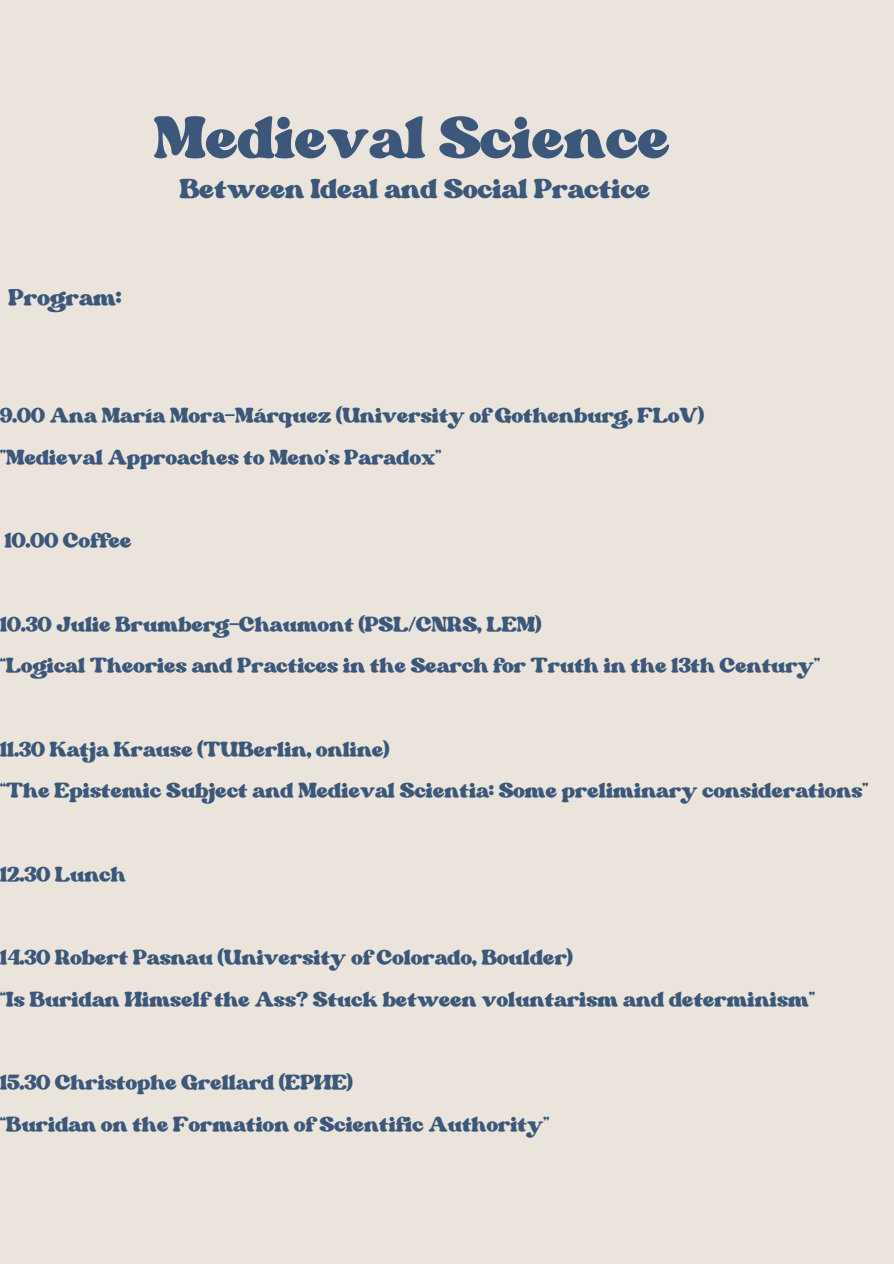
<style>
.page{position:relative;width:894px;height:1264px;background:#fff}
.page>*{position:absolute;margin:0;border:0;box-sizing:border-box;transform-origin:0 0}
.t1{font:84px "Margin";color:#3c5779}
.t2{font:38.85px "Margin";color:#3c5779}
.t3{font:33px "Margin";color:#3c5779}
.t4{font:30px "Margin";color:#3c5779}
</style>
<div class="page">
<div style="left:0;top:0;width:893px;height:1263px;background:#eae4dc"></div>
<p class="t1" style="left:154px;top:98px;width:517px">Medieval Science</p>
<p class="t3" style="left:9px;top:281px;width:114px">Program:</p>
<p class="t2" style="left:180px;top:170px;width:472px">Between Ideal and Social Practice</p>
<p class="t4" style="left:0;top:401px;width:705px">9.00 Ana María Mora-Márquez (University of Gothenburg, FLoV)</p>
<p class="t4" style="left:0;top:443px;width:443px">”Medieval Approaches to Meno’s Paradox”</p>
<p class="t4" style="left:5px;top:526px;width:128px">10.00 Coffee</p>
<p class="t4" style="left:0;top:610px;width:542px">10.30 Julie Brumberg-Chaumont (PSL/CNRS, LEM)</p>
<p class="t4" style="left:0;top:651px;width:821px">“Logical Theories and Practices in the Search for Truth in the 13th Century”</p>
<p class="t4" style="left:0;top:735px;width:391px">11.30 Katja Krause (TUBerlin, online)</p>
<p class="t4" style="left:0;top:776px;width:869px">“The Epistemic Subject and Medieval Scientia: Some preliminary considerations”</p>
<p class="t4" style="left:0;top:860px;width:127px">12.30 Lunch</p>
<p class="t4" style="left:0;top:943px;width:574px">14.30 Robert Pasnau (University of Colorado, Boulder)</p>
<p class="t4" style="left:0;top:984px;width:816px">“Is Buridan Himself the Ass? Stuck between voluntarism and determinism”</p>
<p class="t4" style="left:0;top:1068px;width:354px">15.30 Christophe Grellard (EPHE)</p>
<p class="t4" style="left:0;top:1109px;width:551px">“Buridan on the Formation of Scientific Authority”</p>
</div>
